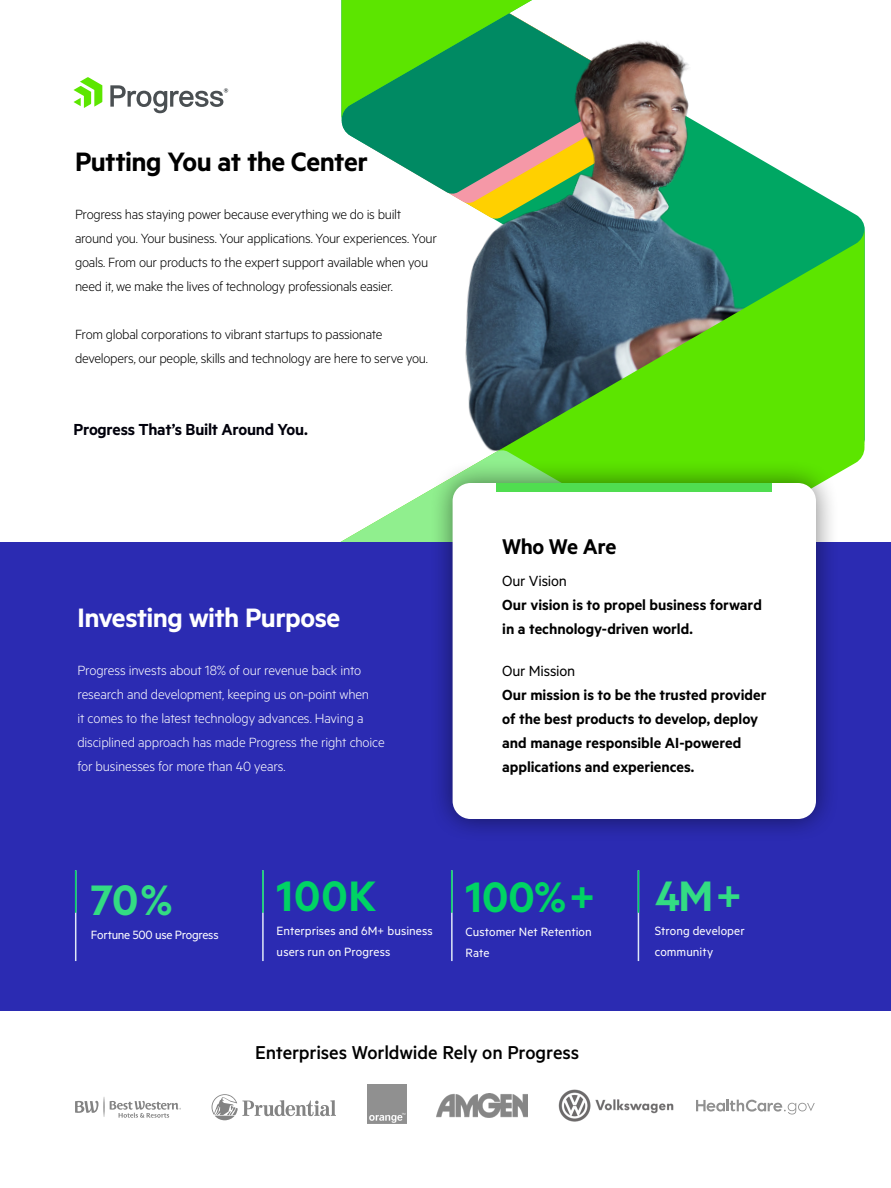
<style>
.page{position:relative;width:891px;height:1188px;background:#fff}
.page>*{position:absolute;margin:0;border:0;box-sizing:border-box;transform-origin:0 0}
.Main_Titles{font:600 48px "Metric";letter-spacing:.02em;color:#00d364}
.Progress_Features_Small_Body{font:600 48px "Metric";color:#33dc83}
.Main_Titles-2{font:600 48px "Metric";color:#33dc83}
.Titles_Level_2{font:600 30px "Metric";letter-spacing:-.02em;color:#000}
.Titles_Level_2-2{font:600 30px "Metric";letter-spacing:-.02em;color:#fff}
.Titles_Level_2-3{font:600 24px "Metric";letter-spacing:-.02em;color:#000}
.Titles_level_3{font:500 21px "Metric";letter-spacing:-.01em;color:#000}
.Titles_level_1{font:600 18px "Metric";letter-spacing:-.015em;color:#00000b}
.Titles_Level_2-4{font:600 16.5px/24px "Metric";color:#000}
.Body_1{font:300 15px/24px "Metric";letter-spacing:-.02em;color:#000}
.Body_1-2{font:300 15px/24px "Metric";letter-spacing:-.01em;color:#fff}
.Main_Titles-3{font:13.5px/21px "Metric";letter-spacing:.005em;color:#fff}
.Progress_Features_Small_Body-2{font:13.5px "Metric";letter-spacing:-.02em;color:#fff}
.s1{font-weight:400}
</style>
<div class="page">
<svg style="left:795px;top:179px;width:70px;height:266px;fill:#00a763"></svg>
<svg style="left:342px;top:120px;width:62px;height:47px;fill:#008a63"></svg>
<svg style="left:342px;top:0;width:62px;height:120px;background:#46cf17"></svg>
<img style="left:404px;top:0;width:391px;height:228px">
<svg style="left:465px;top:228px;width:399px;height:244px;background:#4aa03e"></svg>
<svg style="left:340px;top:450px;width:351px;height:92px"></svg>
<div style="left:0;top:542px;width:891px;height:469px;background:#2b2bb2"></div>
<hr style="left:451px;top:870px;width:2px;height:91px;background:#dee9f7">
<hr style="left:75px;top:870px;width:1px;height:91px;background:#dee9f7">
<hr style="left:262px;top:870px;width:2px;height:91px;background:#dee9f7">
<hr style="left:638px;top:870px;width:1px;height:91px;background:#dee9f7">
<hr style="left:638px;top:870px;width:1px;height:43px;background:#00d364">
<hr style="left:451px;top:870px;width:2px;height:43px;background:#00d364">
<hr style="left:75px;top:870px;width:1px;height:43px;background:#00d364">
<hr style="left:262px;top:870px;width:2px;height:43px;background:#00d364">
<svg style="left:212px;top:1094px;width:124px;height:26px"></svg>
<svg style="left:75px;top:1097px;width:106px;height:21px"></svg>
<svg style="left:73px;top:77px;width:29px;height:31px"></svg>
<svg style="left:110px;top:85px;width:118px;height:28px"></svg>
<img style="left:368px;top:1085px;width:38px;height:38px">
<img style="left:436px;top:1094px;width:92px;height:23px">
<img style="left:558px;top:1089px;width:116px;height:33px">
<svg style="left:696px;top:1100px;width:119px;height:15px"></svg>
<div style="left:429px;top:459px;width:411px;height:384px;background:#000;opacity:.5"></div>
<div style="left:453px;top:483px;width:363px;height:336px;background:#fff;border-radius:18px"></div>
<div style="left:497px;top:483px;width:275px;height:8px;background:#50dd50"></div>
<p class="Titles_Level_2" style="left:75px;top:144px;width:294px">Putting You at the Center</p>
<p class="Body_1" style="left:75px;top:202px;width:363px">Progress has staying power because everything we do is built around you. Your business. Your applications. Your experiences. Your goals. From our products to the expert support available when you need it, we make the lives of technology professionals easier.</p>
<p class="Body_1" style="left:75px;top:322px;width:355px">From global corporations to vibrant startups to passionate developers, our people, skills and technology are here to serve you.</p>
<p class="Titles_level_1" style="left:74px;top:419px;width:236px">Progress That’s Built Around You.</p>
<p class="Titles_Level_2-2" style="left:77px;top:600px;width:264px">Investing with Purpose</p>
<p class="Body_1-2" style="left:77px;top:658px;width:309px">Progress invests about 18% of our revenue back into research and development, keeping us on-point when<br>it comes to the latest technology advances. Having a disciplined approach has made Progress the right choice for businesses for more than 40 years.</p>
<p class="Titles_Level_2-3" style="left:502px;top:532px;width:116px">Who We Are</p>
<p class="Titles_Level_2-4" style="left:502px;top:568px;width:261px"><span class="s1">Our Vision<br></span>Our vision is to propel business forward in a technology-driven world.</p>
<p class="Titles_Level_2-4" style="left:502px;top:658px;width:266px"><span class="s1">Our Mission<br></span>Our mission is to be the trusted provider of the best products to develop, deploy and manage responsible AI-powered applications and experiences.</p>
<p class="Progress_Features_Small_Body" style="left:91px;top:872px;width:83px">70%</p>
<p class="Progress_Features_Small_Body-2" style="left:91px;top:927px;width:129px">Fortune 500 use Progress</p>
<p class="Main_Titles" style="left:277px;top:867px;width:102px">100K</p>
<p class="Main_Titles-3" style="left:277px;top:920px;width:158px">Enterprises and 6M+ business users run on Progress</p>
<p class="Main_Titles" style="left:466px;top:868px;width:132px">100%+</p>
<p class="Main_Titles-3" style="left:466px;top:920px;width:128px">Customer Net Retention<br>Rate</p>
<p class="Main_Titles-2" style="left:655px;top:867px;width:89px">4M+</p>
<p class="Main_Titles-3" style="left:655px;top:920px;width:91px">Strong developer community</p>
<p class="Titles_level_3" style="left:255px;top:1040px;width:326px">Enterprises Worldwide Rely on Progress</p>
</div>
